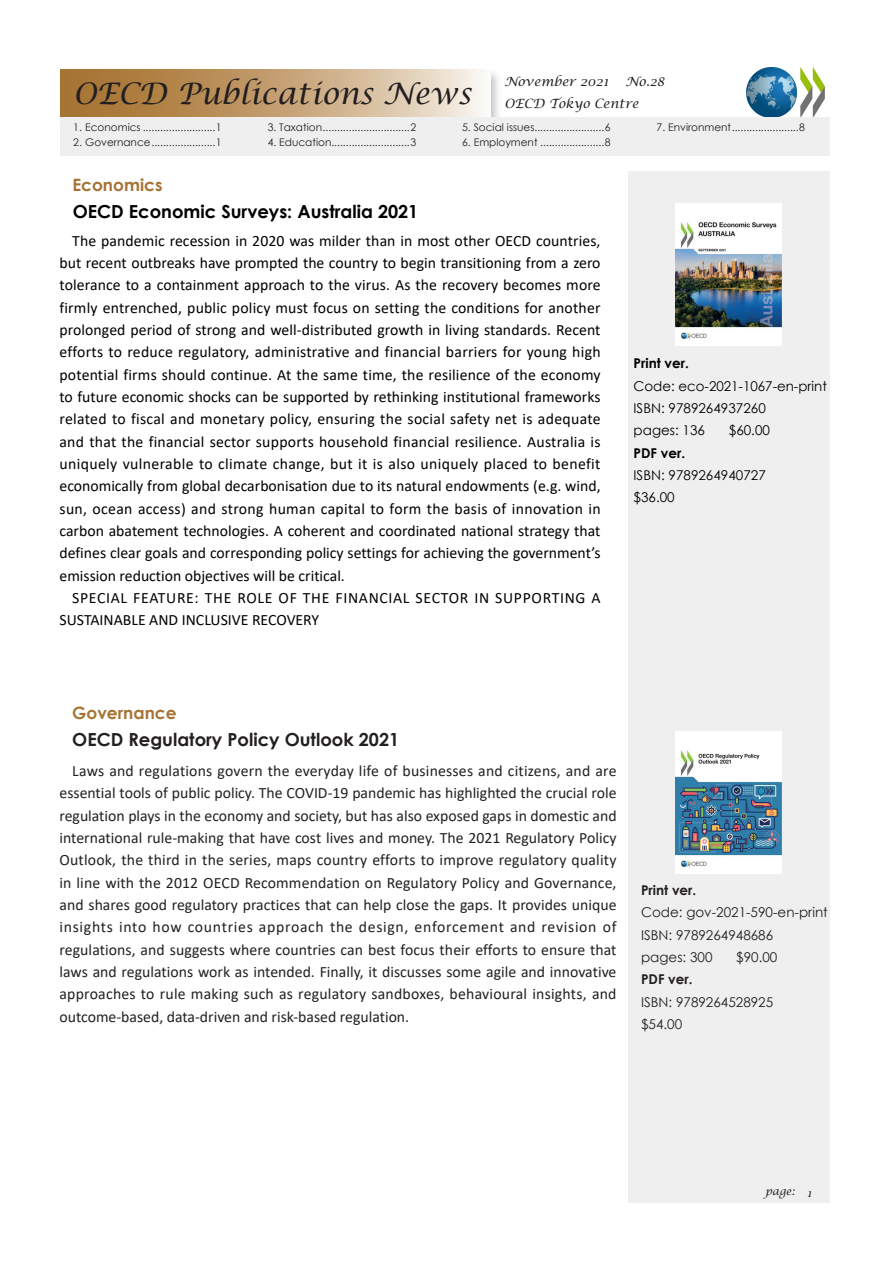
<style>
.page{position:relative;width:893px;height:1263px;background:#fff}
.page>*{position:absolute;margin:0;border:0;box-sizing:border-box;transform-origin:0 0}
.t1{font:italic 29.7px "Lucida Calligraphy";color:#231f20}
.t2{font:700 18px "Century Gothic";color:#000}
.t3{font:700 18px "Century Gothic";color:#231f20}
.t4{font:700 16.95px "Century Gothic";color:#a67435}
.t5{font:15.75px/22.4px "Calibri";color:#000;text-align:justify}
.t6{font:15.75px/22.4px "Calibri";color:#231f20;text-align:justify}
.t7{font:15.75px/22.4px "Calibri";letter-spacing:.04em;color:#000}
.t8{font:13.5px "Century Gothic";color:#000}
.t9{font:13.5px "Century Gothic";color:#231f20}
.t10{font:700 13.5px "Century Gothic";color:#000}
.t11{font:700 13.5px "Century Gothic";color:#231f20}
.t12{font:italic 12.75px "Lucida Calligraphy";color:#231f20}
.t13{font:italic 10.65px "Lucida Calligraphy";color:#231f20}
.t14{font:10.5px "Century Gothic";color:#231f20}
</style>
<div class="page">
<div style="left:628px;top:171px;width:202px;height:1032px;background:#efeff0"></div>
<div style="left:57px;top:68px;width:445px;height:62px;background:#b4b5b8;opacity:.73"></div>
<svg style="left:60px;top:69px;width:431px;height:47px;background:#c8a67c"></svg>
<img style="left:747px;top:68px;width:77px;height:50px">
<div style="left:60px;top:118px;width:769px;height:38px;background:#efeff0"></div>
<img style="left:675px;top:204px;width:106px;height:141px">
<img style="left:675px;top:732px;width:106px;height:141px">
<p class="t1" style="left:73px;top:75px;width:400px">OECD Publications News</p>
<p class="t12" style="left:504px;top:74px;width:106px">November 2021</p>
<p class="t12" style="left:625px;top:74px;width:41px">No.28</p>
<p class="t12" style="left:504px;top:96px;width:136px">OECD Tokyo Centre</p>
<p class="t14" style="left:73px;top:120px;width:150px">1. Economics .........................1</p>
<p class="t14" style="left:73px;top:135px;width:150px">2. Governance......................1</p>
<p class="t4" style="left:72px;top:172px;width:92px">Economics</p>
<p class="t14" style="left:268px;top:120px;width:150px">3. Taxation..............................2</p>
<p class="t14" style="left:268px;top:135px;width:150px">4. Education...........................3</p>
<p class="t14" style="left:462px;top:120px;width:150px">5. Social issues........................6</p>
<p class="t14" style="left:462px;top:135px;width:150px">6. Employment ......................8</p>
<p class="t2" style="left:73px;top:198px;width:347px">OECD Economic Surveys: Australia 2021</p>
<p class="t5" style="left:60px;top:229px;width:543px;text-indent:13px">The pandemic recession in 2020 was milder than in most other OECD countries, but recent outbreaks have prompted the country to begin transitioning from a zero tolerance to a containment approach to the virus. As the recovery becomes more firmly entrenched, public policy must focus on setting the conditions for another prolonged period of strong and well-distributed growth in living standards. Recent efforts to reduce regulatory, administrative and financial barriers for young high potential firms should continue. At the same time, the resilience of the economy to future economic shocks can be supported by rethinking institutional frameworks related to fiscal and monetary policy, ensuring the social safety net is adequate and that the financial sector supports household financial resilience. Australia is uniquely vulnerable to climate change, but it is also uniquely placed to benefit economically from global decarbonisation due to its natural endowments (e.g. wind, sun, ocean access) and strong human capital to form the basis of innovation in carbon abatement technologies. A coherent and coordinated national strategy that defines clear goals and corresponding policy settings for achieving the government’s emission reduction objectives will be critical.</p>
<p class="t7" style="left:60px;top:586px;width:543px;text-indent:13px">SPECIAL FEATURE: THE ROLE OF THE FINANCIAL SECTOR IN SUPPORTING A<br>SUSTAINABLE AND INCLUSIVE RECOVERY</p>
<p class="t14" style="left:656px;top:120px;width:150px">7. Environment.......................8</p>
<p class="t10" style="left:634px;top:353px;width:57px">Print ver.</p>
<p class="t8" style="left:634px;top:376px;width:195px">Code: eco-2021-1067-en-print</p>
<p class="t8" style="left:634px;top:399px;width:134px">ISBN: 9789264937260</p>
<p class="t8" style="left:634px;top:421px;width:73px">pages: 136</p>
<p class="t8" style="left:729px;top:421px;width:43px">$60.00</p>
<p class="t10" style="left:634px;top:443px;width:53px">PDF ver.</p>
<p class="t8" style="left:634px;top:466px;width:134px">ISBN: 9789264940727</p>
<p class="t8" style="left:634px;top:488px;width:43px">$36.00</p>
<p class="t4" style="left:72px;top:700px;width:106px">Governance</p>
<p class="t3" style="left:72px;top:725px;width:328px">OECD Regulatory Policy Outlook 2021</p>
<p class="t6" style="left:60px;top:759px;width:559px;text-indent:13px">Laws and regulations govern the everyday life of businesses and citizens, and are essential tools of public policy. The COVID-19 pandemic has highlighted the crucial role regulation plays in the economy and society, but has also exposed gaps in domestic and international rule-making that have cost lives and money. The 2021 Regulatory Policy Outlook, the third in the series, maps country efforts to improve regulatory quality in line with the 2012 OECD Recommendation on Regulatory Policy and Governance, and shares good regulatory practices that can help close the gaps. It provides unique insights into how countries approach the design, enforcement and revision of regulations, and suggests where countries can best focus their efforts to ensure that laws and regulations work as intended. Finally, it discusses some agile and innovative approaches to rule making such as regulatory sandboxes, behavioural insights, and outcome-based, data-driven and risk-based regulation.</p>
<p class="t11" style="left:641px;top:880px;width:57px">Print ver.</p>
<p class="t9" style="left:641px;top:903px;width:188px">Code: gov-2021-590-en-print</p>
<p class="t9" style="left:641px;top:925px;width:134px">ISBN: 9789264948686</p>
<p class="t9" style="left:641px;top:948px;width:73px">pages: 300</p>
<p class="t9" style="left:736px;top:948px;width:43px">$90.00</p>
<p class="t11" style="left:641px;top:969px;width:53px">PDF ver.</p>
<p class="t9" style="left:641px;top:992px;width:134px">ISBN: 9789264528925</p>
<p class="t9" style="left:641px;top:1015px;width:43px">$54.00</p>
<p class="t13" style="left:765px;top:1184px;width:31px">page:</p>
<p class="t13" style="left:807px;top:1187px;width:6px">1</p>
</div>
